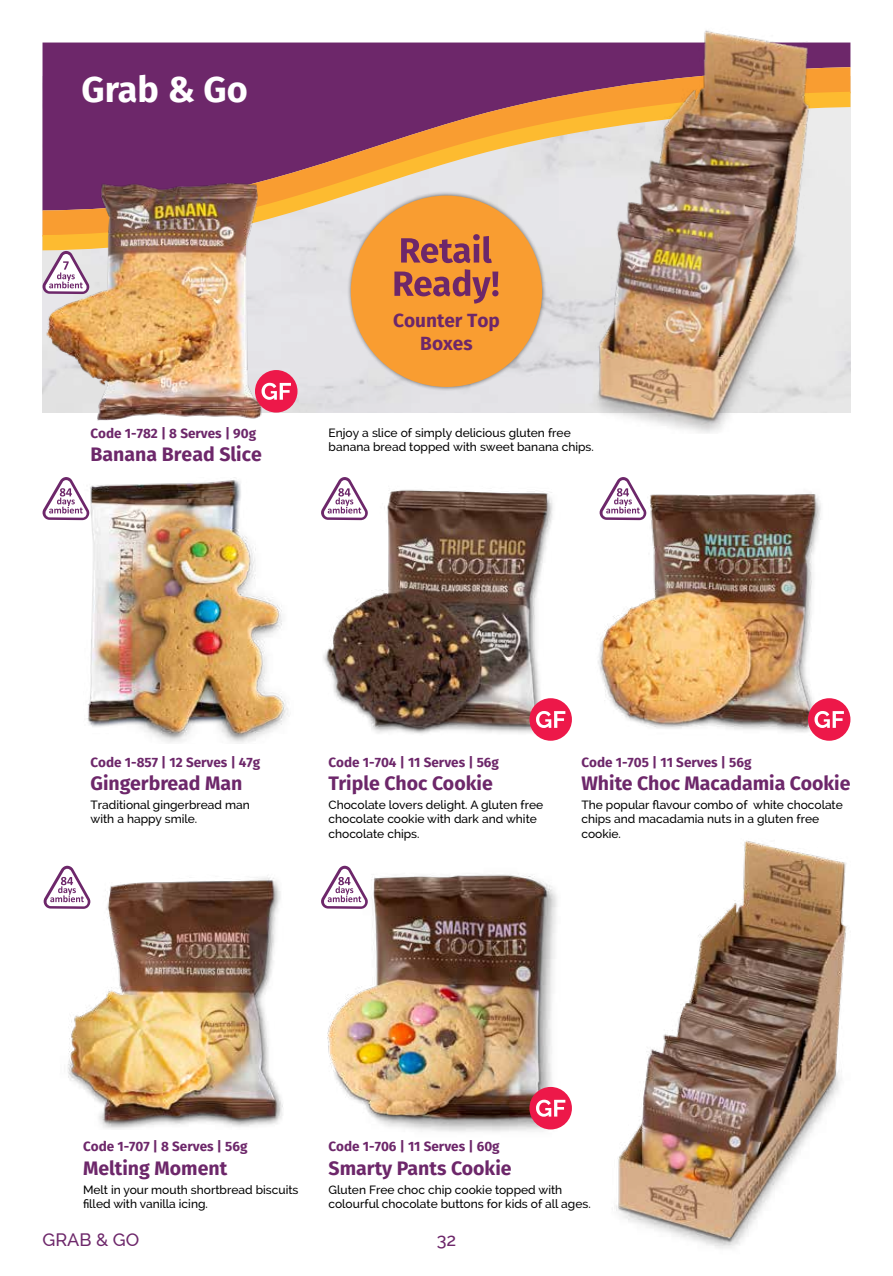
<style>
.page{position:relative;width:893px;height:1276px;background:#fff}
.page>*{position:absolute;margin:0;border:0;box-sizing:border-box;transform-origin:0 0}
.t1{font:700 36px "Fira Sans";color:#fff}
.t2{font:700 19.5px "Fira Sans";color:#6d276a}
.t3{font:700 19.05px/22.8px "Fira Sans";color:#6d276a;text-align:center}
.t4{font:500 18px "Raleway";color:#6d276a}
.t5{font:700 13.5px "Fira Sans";color:#6d276a}
.t6{font:500 12px/14.4px "Raleway";color:#000}
</style>
<div class="page">
<img style="left:68px;top:875px;width:215px;height:254px">
<img style="left:70px;top:477px;width:218px;height:267px">
<img style="left:323px;top:490px;width:249px;height:251px">
<img style="left:327px;top:874px;width:245px;height:258px">
<img style="left:598px;top:492px;width:252px;height:249px">
<img style="left:616px;top:840px;width:231px;height:409px">
<div style="left:284px;top:250px;width:566px;height:162px;background:#e4e3e7"></div>
<svg style="left:321px;top:477px;width:47px;height:43px"></svg>
<svg style="left:321px;top:865px;width:47px;height:44px"></svg>
<svg style="left:599px;top:477px;width:48px;height:43px"></svg>
<div style="left:529px;top:698px;width:43px;height:43px;background:#ed1849;border-radius:50%"></div>
<svg style="left:536px;top:711px;width:29px;height:17px"></svg>
<div style="left:529px;top:1087px;width:43px;height:42px;background:#ed1849;border-radius:50%"></div>
<svg style="left:536px;top:1099px;width:29px;height:17px"></svg>
<div style="left:808px;top:698px;width:42px;height:43px;background:#ed1849;border-radius:50%"></div>
<svg style="left:814px;top:711px;width:30px;height:17px"></svg>
<div style="left:43px;top:43px;width:807px;height:24px;background:#6d276a"></div>
<div style="left:43px;top:67px;width:807px;height:25px;background:#6d276a"></div>
<svg style="left:43px;top:92px;width:807px;height:158px;background:#a56d7c"></svg>
<div style="left:347px;top:192px;width:199px;height:199px;background:#000;opacity:.45"></div>
<div style="left:351px;top:196px;width:191px;height:191px;background:#f99d31;border-radius:50%"></div>
<svg style="left:394px;top:269px;width:105px;height:35px"></svg>
<svg style="left:401px;top:234px;width:91px;height:29px"></svg>
<img style="left:42px;top:179px;width:242px;height:242px">
<svg style="left:42px;top:251px;width:48px;height:43px"></svg>
<svg style="left:43px;top:865px;width:48px;height:44px"></svg>
<svg style="left:42px;top:477px;width:48px;height:43px"></svg>
<div style="left:255px;top:370px;width:42px;height:42px;background:#ed1849;border-radius:50%"></div>
<svg style="left:262px;top:383px;width:29px;height:17px"></svg>
<img style="left:557px;top:30px;width:265px;height:403px">
<h1 class="t1" style="left:82px;top:59px;width:168px">Grab &amp; Go</h1>
<p class="t5" style="left:91px;top:422px;width:167px">Code 1-782 | 8 Serves | 90g</p>
<h2 class="t2" style="left:91px;top:438px;width:173px">Banana Bread Slice</h2>
<h3 class="t3" style="left:393px;top:308px;width:108px">Counter Top<br>Boxes</h3>
<p class="t6" style="left:329px;top:425px;width:267px">Enjoy a slice of simply delicious gluten free banana bread topped with sweet banana chips.</p>
<p class="t5" style="left:91px;top:750px;width:171px">Code 1-857 | 12 Serves | 47g</p>
<h2 class="t2" style="left:91px;top:767px;width:153px">Gingerbread Man</h2>
<p class="t6" style="left:91px;top:797px;width:161px">Traditional gingerbread man with a happy smile.</p>
<p class="t5" style="left:329px;top:750px;width:172px">Code 1-704 | 11 Serves | 56g</p>
<h2 class="t2" style="left:329px;top:767px;width:166px">Triple Choc Cookie</h2>
<p class="t6" style="left:329px;top:797px;width:216px">Chocolate lovers delight. A gluten free chocolate cookie with dark and white chocolate chips.</p>
<p class="t5" style="left:581px;top:750px;width:172px">Code 1-705 | 11 Serves | 56g</p>
<h2 class="t2" style="left:581px;top:767px;width:271px">White Choc Macadamia Cookie</h2>
<p class="t6" style="left:581px;top:797px;width:263px">The popular flavour combo of white chocolate chips and macadamia nuts in a gluten free cookie.</p>
<p class="t5" style="left:83px;top:1135px;width:166px">Code 1-707 | 8 Serves | 56g</p>
<h2 class="t2" style="left:83px;top:1151px;width:146px">Melting Moment</h2>
<p class="t6" style="left:83px;top:1182px;width:217px">Melt in your mouth shortbread biscuits filled with vanilla icing.</p>
<p class="t5" style="left:329px;top:1135px;width:173px">Code 1-706 | 11 Serves | 60g</p>
<h2 class="t2" style="left:329px;top:1151px;width:185px">Smarty Pants Cookie</h2>
<p class="t6" style="left:329px;top:1182px;width:264px">Gluten Free choc chip cookie topped with colourful chocolate buttons for kids of all ages.</p>
<h3 class="t4" style="left:43px;top:1229px;width:98px">GRAB &amp; GO</h3>
<h3 class="t4" style="left:437px;top:1229px;width:21px">32</h3>
</div>
